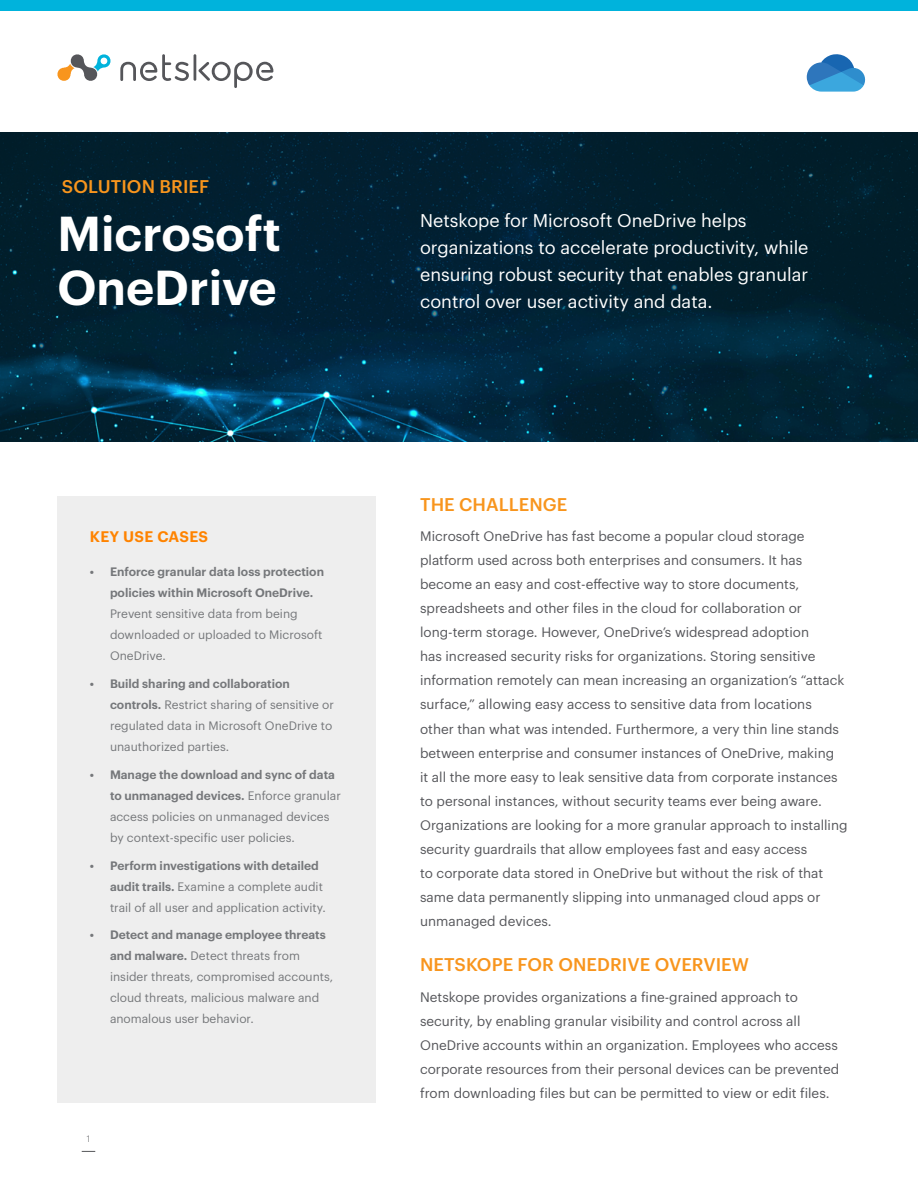
<style>
.page{position:relative;width:918px;height:1188px;background:#fff}
.page>*{position:absolute;margin:0;border:0;box-sizing:border-box;transform-origin:0 0}
.t1{font:600 48px/54px "Graphik";color:#fff}
.t2{font:18px/27px "Graphik";color:#fff}
.t3{font:500 18px "Graphik";letter-spacing:.005em;color:#f8951d}
.t4{font:600 15px "Graphik";letter-spacing:.02em;color:#ff8300}
.t5{font:13.5px/24px "Graphik";color:#55565a}
.t6{font:12px/21px "Graphik";color:#75777a}
.t7{font:600 12px/21px "Graphik";color:#75777a}
.t8{font:300 9px "Graphik";color:#55565a}
.s1{font-weight:600}
</style>
<div class="page">
<svg style="left:82px;top:1151px;width:13px;height:1px"></svg>
<svg style="left:57px;top:54px;width:54px;height:27px"></svg>
<hr style="left:194px;top:54px;width:2px;height:27px;background:#55565a">
<svg style="left:120px;top:54px;width:69px;height:27px"></svg>
<svg style="left:198px;top:62px;width:75px;height:26px"></svg>
<img style="left:0;top:133px;width:918px;height:309px">
<div style="left:0;top:0;width:918px;height:11px;background:#00b3dc"></div>
<div style="left:57px;top:496px;width:319px;height:607px;background:#eee"></div>
<svg style="left:807px;top:54px;width:59px;height:38px"></svg>
<h2 class="t3" style="left:62px;top:172px;width:149px">SOLUTION BRIEF</h2>
<h1 class="t1" style="left:57px;top:203px;width:225px">Microsoft<br>OneDrive</h1>
<h2 class="t2" style="left:420px;top:205px;width:390px">Netskope for Microsoft OneDrive helps organizations to accelerate productivity, while ensuring robust security that enables granular control over user activity and data.</h2>
<p class="t4" style="left:90px;top:525px;width:120px">KEY USE CASES</p>
<p class="t7" style="left:110px;top:560px;width:216px;text-indent:-20px">• Enforce granular data loss protection policies within Microsoft OneDrive.</p>
<p class="t6" style="left:110px;top:603px;width:214px">Prevent sensitive data from being downloaded or uploaded to Microsoft<br>OneDrive.</p>
<p class="t6" style="left:110px;top:672px;width:225px;text-indent:-20px"><span class="s1">• Build sharing and collaboration controls.</span> Restrict sharing of sensitive or regulated data in Microsoft OneDrive to unauthorized parties.</p>
<p class="t6" style="left:110px;top:763px;width:232px;text-indent:-20px"><span class="s1">• Manage the download and sync of data to unmanaged devices.</span> Enforce granular access policies on unmanaged devices by context-specific user policies.</p>
<p class="t6" style="left:110px;top:854px;width:217px;text-indent:-20px"><span class="s1">• Perform investigations with detailed audit trails.</span> Examine a complete audit trail of all user and application activity.</p>
<p class="t6" style="left:110px;top:924px;width:225px;text-indent:-20px"><span class="s1">• Detect and manage employee threats and malware.</span> Detect threats from insider threats, compromised accounts, cloud threats, malicious malware and anomalous user behavior.</p>
<p class="t8" style="left:87px;top:1132px;width:5px">1</p>
<h2 class="t3" style="left:420px;top:491px;width:149px">THE CHALLENGE</h2>
<p class="t5" style="left:420px;top:523px;width:429px">Microsoft OneDrive has fast become a popular cloud storage platform used across both enterprises and consumers. It has become an easy and cost-effective way to store documents, spreadsheets and other files in the cloud for collaboration or long-term storage. However, OneDrive’s widespread adoption<br>has increased security risks for organizations. Storing sensitive information remotely can mean increasing an organization’s “attack surface,” allowing easy access to sensitive data from locations other than what was intended. Furthermore, a very thin line stands between enterprise and consumer instances of OneDrive, making<br>it all the more easy to leak sensitive data from corporate instances to personal instances, without security teams ever being aware.<br>Organizations are looking for a more granular approach to installing security guardrails that allow employees fast and easy access<br>to corporate data stored in OneDrive but without the risk of that same data permanently slipping into unmanaged cloud apps or unmanaged devices.</p>
<h2 class="t3" style="left:420px;top:951px;width:330px">NETSKOPE FOR ONEDRIVE OVERVIEW</h2>
<p class="t5" style="left:420px;top:984px;width:421px">Netskope provides organizations a fine-grained approach to security, by enabling granular visibility and control across all OneDrive accounts within an organization. Employees who access corporate resources from their personal devices can be prevented from downloading files but can be permitted to view or edit files.</p>
</div>
